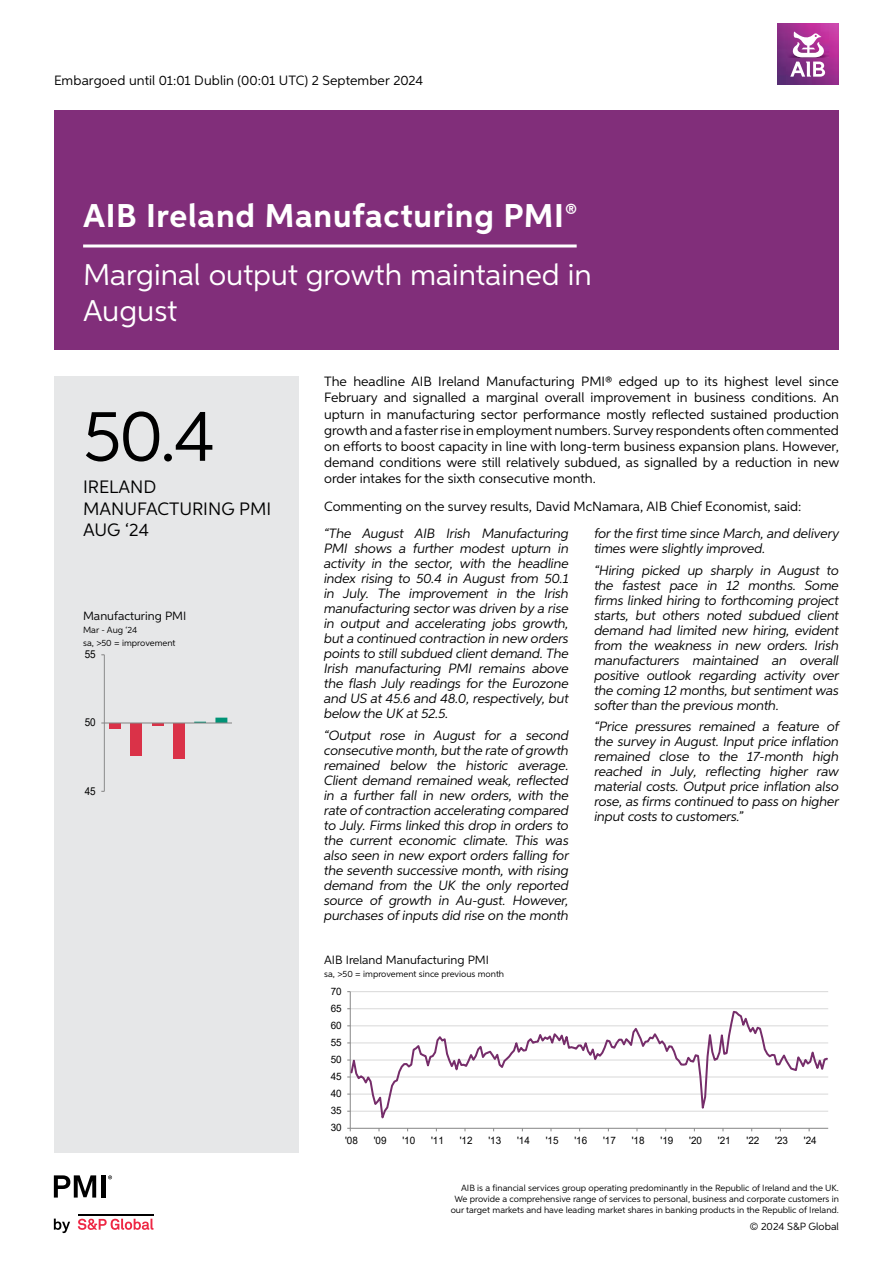
<style>
.page{position:relative;width:893px;height:1263px;background:#fff}
.page>*{position:absolute;margin:0;border:0;box-sizing:border-box;transform-origin:0 0}
.t1{font:72px "Aspira";color:#000}
.t2{font:700 33px "Aspira";letter-spacing:.02em;color:#fff}
.t3{font:30px/36px "Aspira";color:#fff}
.t4{font:18px/21.6px "Aspira";color:#000}
.t5{font:italic 13.5px/15px "Aspira";letter-spacing:-.01em;color:#000;text-align:justify}
.t6{font:13.5px/16.2px "Aspira";color:#000;text-align:justify}
.t7{font:12px "Aspira";color:#000}
.t8{font:10.8px "Arial";color:#000;scale:.91 1}
.t9{font:10.5px "Aspira";color:#000}
.t10{font:10.2px "Arial";color:#000}
.t11{font:9px/10.8px "Aspira";color:#000;text-align:right}
</style>
<div class="page">
<div style="left:54px;top:111px;width:785px;height:239px;background:#812e7a"></div>
<svg style="left:54px;top:1218px;width:16px;height:15px"></svg>
<svg style="left:78px;top:1218px;width:75px;height:12px"></svg>
<hr style="left:78px;top:1213px;width:75px;height:2px;background:#000">
<svg style="left:54px;top:1175px;width:42px;height:22px"></svg>
<div style="left:101px;top:1175px;width:5px;height:22px;background:#000"></div>
<svg style="left:108px;top:1175px;width:4px;height:4px"></svg>
<div style="left:54px;top:376px;width:245px;height:776px;background:#e6e7e8"></div>
<hr style="left:83px;top:244px;width:494px;height:3px;background:#fff">
<div style="left:109px;top:723px;width:12px;height:5px;background:#da3248"></div>
<div style="left:130px;top:723px;width:12px;height:33px;background:#da3248"></div>
<svg style="left:152px;top:724px;width:11px;height:2px"></svg>
<div style="left:173px;top:723px;width:12px;height:36px;background:#da3248"></div>
<svg style="left:194px;top:718px;width:33px;height:5px"></svg>
<hr style="left:104px;top:655px;width:1px;height:136px;background:#868686">
<hr style="left:104px;top:723px;width:128px;height:1px;background:#868686">
<hr style="left:350px;top:1008px;width:478px;height:1px;background:#d9d9d9">
<hr style="left:350px;top:991px;width:478px;height:1px;background:#d9d9d9">
<hr style="left:350px;top:992px;width:1px;height:136px;background:#868686">
<hr style="left:350px;top:1128px;width:478px;height:1px;background:#868686">
<svg style="left:350px;top:1009px;width:478px;height:117px"></svg>
<img style="left:778px;top:24px;width:61px;height:61px">
<svg style="left:790px;top:32px;width:35px;height:45px"></svg>
<p class="t6" style="left:54px;top:72px;width:371px">Embargoed until 01:01 Dublin (00:01 UTC) 2 September 2024</p>
<h2 class="t2" style="left:83px;top:196px;width:496px">AIB Ireland Manufacturing PMI<sup>®</sup></h2>
<h3 class="t3" style="left:83px;top:256px;width:510px">Marginal output growth maintained in<br>August</h3>
<h1 class="t1" style="left:83px;top:392px;width:133px">50.4</h1>
<h3 class="t4" style="left:83px;top:476px;width:190px">IRELAND<br>MANUFACTURING PMI</h3>
<h3 class="t4" style="left:83px;top:519px;width:67px">AUG ‘24</h3>
<p class="t7" style="left:83px;top:608px;width:105px">Manufacturing PMI</p>
<p class="t11" style="left:83px;top:637px;width:94px">sa, &gt;50 = improvement</p>
<p class="t11" style="left:83px;top:624px;width:56px">Mar - Aug ‘24</p>
<p class="t8" style="left:85px;top:647px;width:14px">55</p>
<p class="t8" style="left:85px;top:715px;width:14px">50</p>
<p class="t8" style="left:85px;top:783px;width:14px">45</p>
<p class="t6" style="left:324px;top:373px;width:517px">The headline AIB Ireland Manufacturing PMI® edged up to its highest level since February and signalled a marginal overall improvement in business conditions. An upturn in manufacturing sector performance mostly reflected sustained production growth and a faster rise in employment numbers. Survey respondents often commented on efforts to boost capacity in line with long-term business expansion plans. However, demand conditions were still relatively subdued, as signalled by a reduction in new order intakes for the sixth consecutive month.</p>
<p class="t6" style="left:324px;top:498px;width:479px">Commenting on the survey results, David McNamara, AIB Chief Economist, said:</p>
<p class="t5" style="left:324px;top:526px;width:246px">“The August AIB Irish Manufacturing PMI shows a further modest upturn in activity in the sector, with the headline index rising to 50.4 in August from 50.1 in July. The improvement in the Irish manufacturing sector was driven by a rise in output and accelerating jobs growth, but a continued contraction in new orders points to still subdued client demand. The Irish manufacturing PMI remains above the flash July readings for the Eurozone and US at 45.6 and 48.0, respectively, but below the UK at 52.5.</p>
<p class="t5" style="left:324px;top:727px;width:246px">“Output rose in August for a second consecutive month, but the rate of growth remained below the historic average.<br>Client demand remained weak, reflected in a further fall in new orders, with the rate of contraction accelerating compared to July. Firms linked this drop in orders to the current economic climate. This was also seen in new export orders falling for the seventh successive month, with rising demand from the UK the only reported source of growth in Au-gust. However, purchases of inputs did rise on the month</p>
<p class="t7" style="left:324px;top:953px;width:166px">AIB Ireland Manufacturing PMI</p>
<p class="t11" style="left:324px;top:969px;width:182px">sa, &gt;50 = improvement since previous month</p>
<p class="t10" style="left:331px;top:984px;width:12px">70</p>
<p class="t10" style="left:331px;top:1001px;width:12px">65</p>
<p class="t10" style="left:331px;top:1018px;width:12px">60</p>
<p class="t10" style="left:331px;top:1035px;width:12px">55</p>
<p class="t10" style="left:331px;top:1052px;width:12px">50</p>
<p class="t10" style="left:331px;top:1070px;width:12px">45</p>
<p class="t10" style="left:331px;top:1087px;width:12px">40</p>
<p class="t10" style="left:331px;top:1104px;width:12px">35</p>
<p class="t10" style="left:331px;top:1121px;width:12px">30</p>
<p class="t5" style="left:594px;top:526px;width:246px">for the first time since March, and delivery times were slightly improved.</p>
<p class="t5" style="left:594px;top:562px;width:246px">“Hiring picked up sharply in August to the fastest pace in 12 months. Some firms linked hiring to forthcoming project starts, but others noted subdued client demand had limited new hiring, evident from the weakness in new orders. Irish manufacturers maintained an overall positive outlook regarding activity over the coming 12 months, but sentiment was softer than the previous month.</p>
<p class="t5" style="left:594px;top:719px;width:246px">“Price pressures remained a feature of the survey in August. Input price inflation remained close to the 17-month high reached in July, reflecting higher raw material costs. Output price inflation also rose, as firms continued to pass on higher input costs to customers.”</p>
<p class="t10" style="left:345px;top:1133px;width:14px">'08</p>
<p class="t10" style="left:374px;top:1133px;width:14px">'09</p>
<p class="t10" style="left:402px;top:1133px;width:14px">'10</p>
<p class="t10" style="left:431px;top:1133px;width:14px">'11</p>
<p class="t10" style="left:460px;top:1133px;width:14px">'12</p>
<p class="t10" style="left:488px;top:1133px;width:14px">'13</p>
<p class="t10" style="left:517px;top:1133px;width:14px">'14</p>
<p class="t10" style="left:546px;top:1133px;width:14px">'15</p>
<p class="t10" style="left:574px;top:1133px;width:14px">'16</p>
<p class="t10" style="left:603px;top:1133px;width:14px">'17</p>
<p class="t10" style="left:632px;top:1133px;width:14px">'18</p>
<p class="t10" style="left:660px;top:1133px;width:14px">'19</p>
<p class="t10" style="left:689px;top:1133px;width:14px">'20</p>
<p class="t10" style="left:718px;top:1133px;width:14px">'21</p>
<p class="t10" style="left:746px;top:1133px;width:14px">'22</p>
<p class="t10" style="left:775px;top:1133px;width:14px">'23</p>
<p class="t10" style="left:804px;top:1133px;width:14px">'24</p>
<p class="t11" style="left:451px;top:1182px;width:390px">AIB is a financial services group operating predominantly in the Republic of Ireland and the UK.<br>We provide a comprehensive range of services to personal, business and corporate customers in our target markets and have leading market shares in banking products in the Republic of Ireland.</p>
<p class="t9" style="left:750px;top:1220px;width:91px">© 2024 S&amp;P Global</p>
</div>
